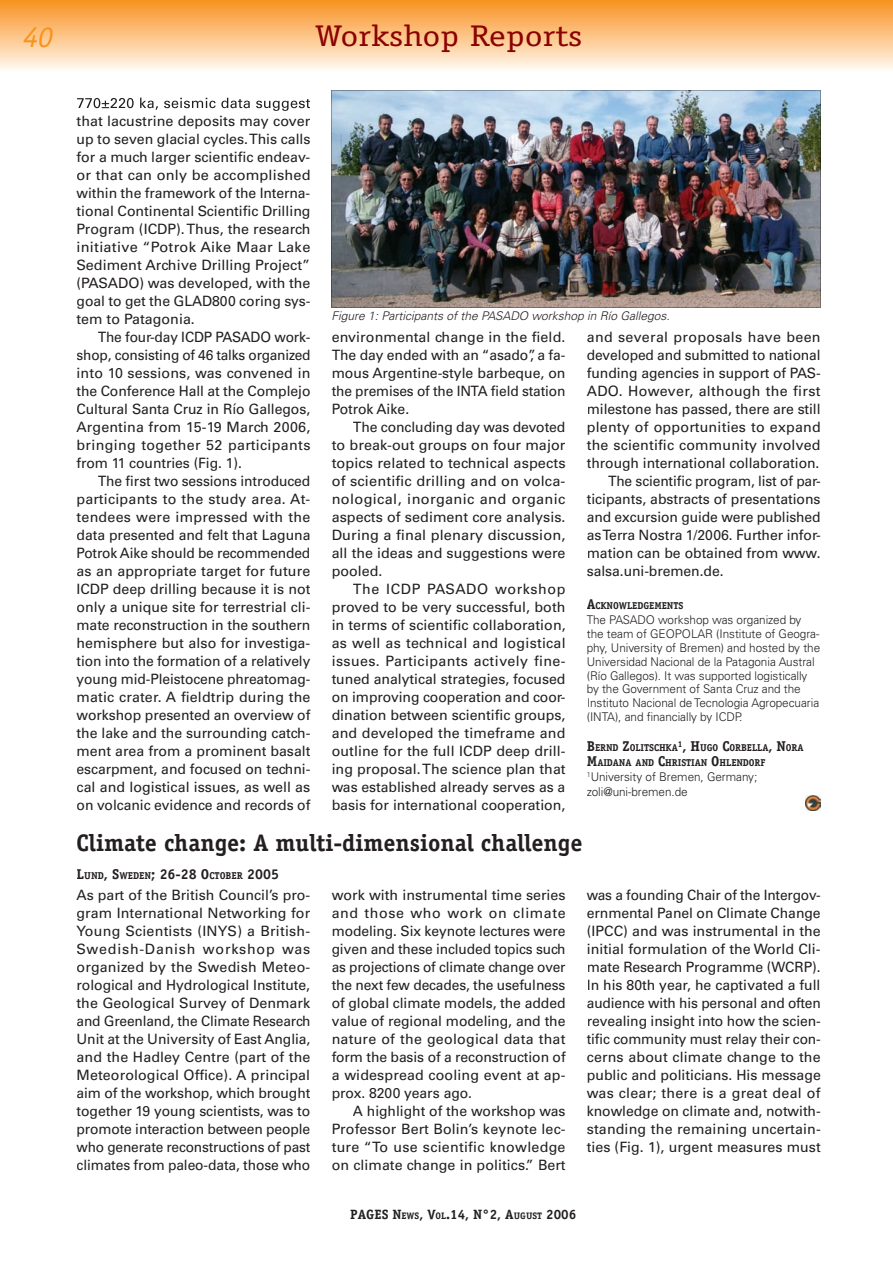
<style>
.page{position:relative;width:893px;height:1263px;background:#fff}
.page>*{position:absolute;margin:0;border:0;box-sizing:border-box;transform-origin:0 0}
.t1{font:30px "Officina Serif";color:#8b0202;scale:1.2 1}
.t2{font:italic 30px "Officina Serif";color:#f7931d}
.t3{font:700 24px "Officina Serif";color:#231f20}
.t4{font:14.25px/18px "Univers";letter-spacing:-.005em;color:#231f20;text-align:justify}
.t5{font:14.25px/18px "Univers";letter-spacing:-.005em;color:#231f20;text-align:justify;scale:.96 1}
.t6{font:14.25px "Univers";letter-spacing:.02em;color:#231f20}
.t7{font:14.25px "Univers";letter-spacing:.015em;color:#231f20}
.t8{font:700 14.25px "Officina Serif";color:#231f20}
.t9{font:700 13.5px "Officina Serif";color:#231f20}
.t10{font:300 12px/13.8px "Univers";letter-spacing:-.005em;color:#231f20}
.t11{font:italic 300 12px "Univers";color:#231f20}
.t12{font:700 9.9px/15px "Officina Serif";letter-spacing:-.005em;color:#231f20}
.s1{font-size:14.25px}
.s2{font-size:9.9px}
.s3{font-size:9.45px}
</style>
<div class="page">
<div style="left:0;top:0;width:893px;height:72px;background:linear-gradient(to bottom,#f8911e,#fff9f1)"></div>
<svg style="left:77px;top:98px;width:233px;height:13px"></svg>
<img style="left:381px;top:90px;width:440px;height:217px">
<img style="left:331px;top:90px;width:489px;height:44px">
<img style="left:331px;top:133px;width:50px;height:174px">
<img style="left:771px;top:133px;width:49px;height:174px">
<img style="left:380px;top:264px;width:392px;height:43px">
<img style="left:806px;top:795px;width:15px;height:15px">
<h1 class="t2" style="left:23px;top:19px;width:32px">40</h1>
<h1 class="t1" style="left:315px;top:19px;width:224px">Workshop Reports</h1>
<p class="t4" style="left:77px;top:112px;width:236px">that lacustrine deposits may cover up to seven glacial cycles. This calls for a much larger scientific endeav&shy;or that can only be accomplished within the framework of the Interna&shy;tional Continental Scientific Drilling Program (ICDP). Thus, the research initiative “Potrok Aike Maar Lake Sediment Archive Drilling Project” (PASADO) was developed, with the goal to get the GLAD800 coring sys&shy;tem to Patagonia.</p>
<p class="t5" style="left:77px;top:328px;width:245px;text-indent:21px">The four-day ICDP PASADO work&shy;shop, consisting of 46 talks organized into 10 sessions, was convened in the Conference Hall at the Complejo Cultural Santa Cruz in Río Gallegos, Argentina from 15-19 March 2006, bringing together 52 participants from 11 countries (Fig. 1).</p>
<p class="t4" style="left:77px;top:472px;width:235px;text-indent:21px">The first two sessions introduced participants to the study area. At&shy;tendees were impressed with the data presented and felt that Laguna Potrok Aike should be recommended as an appropriate target for future ICDP deep drilling because it is not only a unique site for terrestrial cli&shy;mate reconstruction in the southern hemisphere but also for investiga&shy;tion into the formation of a relatively young mid-Pleistocene phreatomag&shy;matic crater. A fieldtrip during the workshop presented an overview of the lake and the surrounding catch&shy;ment area from a prominent basalt escarpment, and focused on techni&shy;cal and logistical issues, as well as on volcanic evidence and records of</p>
<p class="t11" style="left:331px;top:309px;width:340px">Figure 1: Participants of the PASADO workshop in Río Gallegos.</p>
<p class="t4" style="left:332px;top:328px;width:235px">environmental change in the field.<br>The day ended with an “asado”, a fa&shy;mous Argentine-style barbeque, on the premises of the INTA field station Potrok Aike.</p>
<p class="t4" style="left:332px;top:418px;width:235px;text-indent:21px">The concluding day was devoted to break-out groups on four major topics related to technical aspects of scientific drilling and on volca&shy;nological, inorganic and organic aspects of sediment core analysis.<br>During a final plenary discussion, all the ideas and suggestions were pooled.</p>
<p class="t4" style="left:332px;top:580px;width:235px;text-indent:21px">The ICDP PASADO workshop proved to be very successful, both in terms of scientific collaboration, as well as technical and logistical issues. Participants actively fine&shy;tuned analytical strategies, focused on improving cooperation and coor&shy;dination between scientific groups, and developed the timeframe and outline for the full ICDP deep drill&shy;ing proposal. The science plan that was established already serves as a basis for international cooperation,</p>
<p class="t6" style="left:587px;top:329px;width:235px">and several proposals have been</p>
<p class="t4" style="left:587px;top:346px;width:235px">developed and submitted to national</p>
<p class="t4" style="left:587px;top:364px;width:235px">funding agencies in support of PAS-</p>
<p class="t6" style="left:587px;top:383px;width:235px">ADO. However, although the first</p>
<p class="t4" style="left:587px;top:400px;width:235px">milestone has passed, there are still</p>
<p class="t7" style="left:587px;top:419px;width:236px">plenty of opportunities to expand</p>
<p class="t4" style="left:587px;top:436px;width:235px">the scientific community involved</p>
<p class="t4" style="left:587px;top:454px;width:234px">through international collaboration.</p>
<p class="t4" style="left:608px;top:472px;width:214px">The scientific program, list of par-</p>
<p class="t4" style="left:587px;top:490px;width:235px">ticipants, abstracts of presentations</p>
<p class="t4" style="left:587px;top:508px;width:235px">and excursion guide were published</p>
<p class="t4" style="left:587px;top:526px;width:235px">as Terra Nostra 1/2006. Further infor-</p>
<p class="t4" style="left:587px;top:544px;width:235px">mation can be obtained from www.</p>
<p class="t4" style="left:587px;top:562px;width:138px">salsa.uni-bremen.de.</p>
<p class="t12" style="left:587px;top:598px;width:98px"><span class="s1">A</span>CKNOWLEDGEMENTS</p>
<p class="t10" style="left:587px;top:613px;width:235px">The PASADO workshop was organized by the team of GEOPOLAR (Institute of Geogra&shy;phy, University of Bremen) and hosted by the Universidad Nacional de la Patagonia Austral (Río Gallegos). It was supported logistically by the Government of Santa Cruz and the Instituto Nacional de Tecnologia Agropecuaria (INTA), and financially by ICDP.</p>
<p class="t12" style="left:587px;top:740px;width:218px"><span class="s1">B</span>ERND <span class="s1">Z</span>OLITSCHKA<sup>1</sup><span class="s1">, H</span>UGO <span class="s1">C</span>ORBELLA<span class="s1">, N</span>ORA<br><span class="s1">M</span>AIDANA AND <span class="s1">C</span>HRISTIAN <span class="s1">O</span>HLENDORF</p>
<p class="t10" style="left:587px;top:769px;width:172px;line-height:15px"><sup>1</sup>University of Bremen, Germany; zoli@uni-bremen.de</p>
<h2 class="t3" style="left:77px;top:828px;width:507px">Climate change: A multi-dimensional challenge</h2>
<p class="t8" style="left:77px;top:865px;width:204px">L<span class="s2">UND</span>, S<span class="s2">WEDEN</span>; 26-28 O<span class="s2">CTOBER</span> 2005</p>
<p class="t4" style="left:77px;top:886px;width:235px">As part of the British Council’s pro&shy;gram International Networking for Young Scientists (INYS) a British-Swedish-Danish workshop was organized by the Swedish Meteo&shy;rological and Hydrological Institute, the Geological Survey of Denmark and Greenland, the Climate Research Unit at the University of East Anglia, and the Hadley Centre (part of the Meteorological Office). A principal aim of the workshop, which brought together 19 young scientists, was to promote interaction between people who generate reconstructions of past climates from paleo-data, those who</p>
<p class="t4" style="left:332px;top:886px;width:235px">work with instrumental time series and those who work on climate modeling. Six keynote lectures were given and these included topics such as projections of climate change over the next few decades, the usefulness of global climate models, the added value of regional modeling, and the nature of the geological data that form the basis of a reconstruction of a widespread cooling event at ap&shy;prox. 8200 years ago.</p>
<p class="t5" style="left:587px;top:886px;width:245px">was a founding Chair of the Intergov&shy;ernmental Panel on Climate Change (IPCC) and was instrumental in the initial formulation of the World Cli&shy;mate Research Programme (WCRP).<br>In his 80th year, he captivated a full audience with his personal and often revealing insight into how the scien&shy;tific community must relay their con&shy;cerns about climate change to the public and politicians. His message was clear; there is a great deal of knowledge on climate and, notwith&shy;standing the remaining uncertain&shy;ties (Fig. 1), urgent measures must</p>
<p class="t4" style="left:332px;top:1102px;width:235px;text-indent:21px">A highlight of the workshop was Professor Bert Bolin’s keynote lec&shy;ture “To use scientific knowledge on climate change in politics.” Bert</p>
<p class="t9" style="left:350px;top:1206px;width:227px">PAGES N<span class="s3">EWS</span>, V<span class="s3">OL</span>.14, N°2, A<span class="s3">UGUST</span> 2006</p>
</div>
